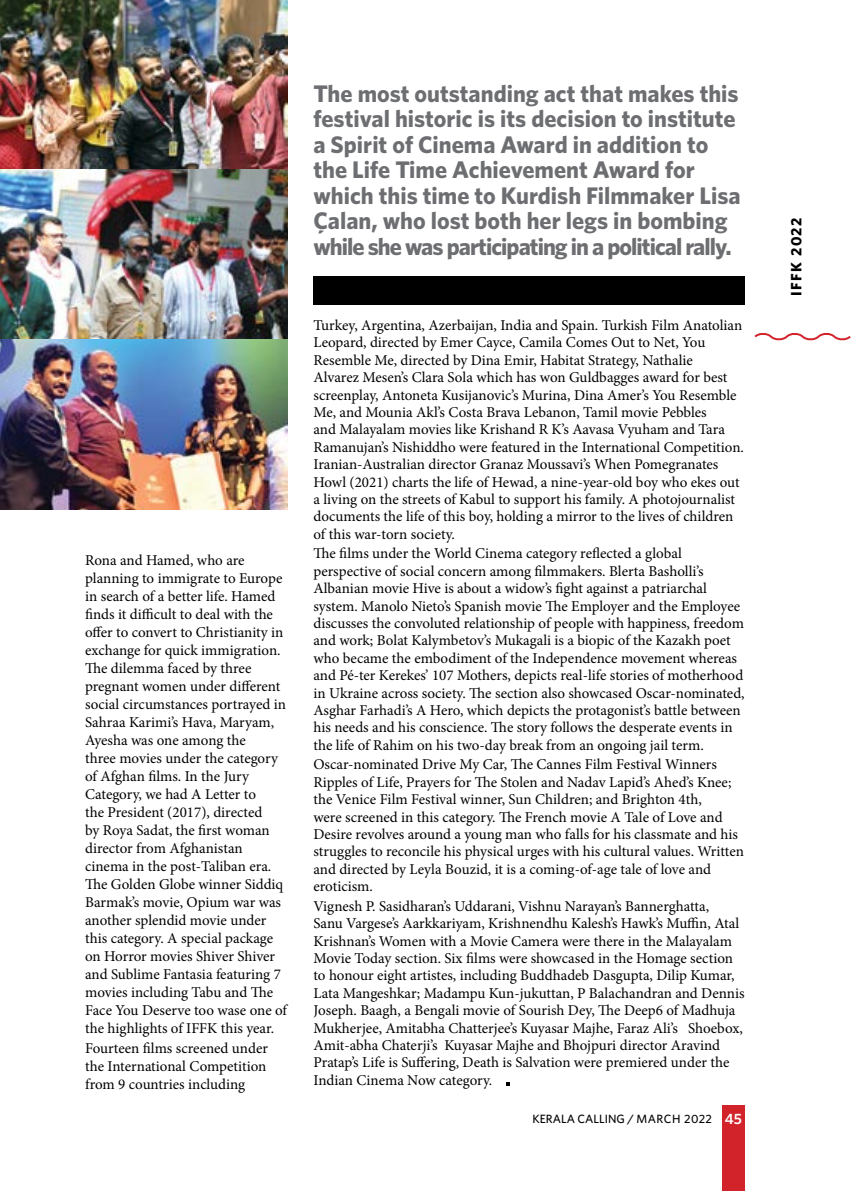
<style>
.page{position:relative;width:851px;height:1191px;background:#fff}
.page>*{position:absolute;margin:0;border:0;box-sizing:border-box;transform-origin:0 0}
.t1{font:700 24px/25.5px "Whitney";color:#6d6e71}
.t2{font:15px/17.4px "Minion Pro";color:#000}
.t3{font:700 15px "Whitney";letter-spacing:.1em;color:#000}
.t4{font:500 12px "Whitney";color:#000}
.s1{font-weight:600;font-size:15px;color:#fff}
</style>
<div class="page">
<svg style="left:754px;top:333px;width:96px;height:8px"></svg>
<div style="left:722px;top:1106px;width:22px;height:85px;background:#d2232a"></div>
<img style="left:0;top:0;width:288px;height:510px">
<div style="left:313px;top:276px;width:431px;height:29px;background:#000"></div>
<p class="t2" style="left:85px;top:551px;width:203px;line-height:18px">Rona and Hamed, who are planning to immigrate to Europe in search of a better life. Hamed finds it difficult to deal with the offer to convert to Christianity in exchange for quick immigration.<br>The dilemma faced by three pregnant women under different social circumstances portrayed in<br>Sahraa Karimi’s Hava, Maryam,<br>Ayesha was one among the<br>three movies under the category of Afghan films. In the Jury<br>Category, we had A Letter to<br>the President (2017), directed<br>by Roya Sadat, the first woman director from Afghanistan cinema in the post-Taliban era.<br>The Golden Globe winner Siddiq<br>Barmak’s movie, Opium war was another splendid movie under this category. A special package on Horror movies Shiver Shiver and Sublime Fantasia featuring 7 movies including Tabu and The<br>Face You Deserve too wase one of the highlights of IFFK this year.</p>
<p class="t2" style="left:85px;top:1039px;width:184px;line-height:18px;text-align:justify">Fourteen films screened under the International Competition from 9 countries including</p>
<p class="t1" style="left:313px;top:80px;width:429px">The most outstanding act that makes this festival historic is its decision to institute a Spirit of Cinema Award in addition to the Life Time Achievement Award for which this time to Kurdish Filmmaker Lisa Çalan, who lost both her legs in bombing while she was participating in a political rally.</p>
<p class="t2" style="left:313px;top:316px;width:432px">Turkey, Argentina, Azerbaijan, India and Spain. Turkish Film Anatolian Leopard, directed by Emer Cayce, Camila Comes Out to Net, You Resemble Me, directed by Dina Emir, Habitat Strategy, Nathalie<br>Alvarez Mesen’s Clara Sola which has won Guldbagges award for best screenplay, Antoneta Kusijanovic’s Murina, Dina Amer’s You Resemble Me, and Mounia Akl’s Costa Brava Lebanon, Tamil movie Pebbles<br>and Malayalam movies like Krishand R K’s Aavasa Vyuham and Tara Ramanujan’s Nishiddho were featured in the International Competition.<br>Iranian-Australian director Granaz Moussavi’s When Pomegranates Howl (2021) charts the life of Hewad, a nine-year-old boy who ekes out a living on the streets of Kabul to support his family. A photojournalist documents the life of this boy, holding a mirror to the lives of children of this war-torn society.</p>
<p class="t2" style="left:313px;top:545px;width:432px">The films under the World Cinema category reflected a global perspective of social concern among filmmakers. Blerta Basholli’s Albanian movie Hive is about a widow’s fight against a patriarchal system. Manolo Nieto’s Spanish movie The Employer and the Employee discusses the convoluted relationship of people with happiness, freedom and work; Bolat Kalymbetov’s Mukagali is a biopic of the Kazakh poet who became the embodiment of the Independence movement whereas and Pé-ter Kerekes’ 107 Mothers, depicts real-life stories of motherhood in Ukraine across society. The section also showcased Oscar-nominated, Asghar Farhadi’s A Hero, which depicts the protagonist’s battle between his needs and his conscience. The story follows the desperate events in the life of Rahim on his two-day break from an ongoing jail term.</p>
<p class="t2" style="left:313px;top:756px;width:432px">Oscar-nominated Drive My Car, The Cannes Film Festival Winners Ripples of Life, Prayers for The Stolen and Nadav Lapid’s Ahed’s Knee; the Venice Film Festival winner, Sun Children; and Brighton 4th,<br>were screened in this category. The French movie A Tale of Love and Desire revolves around a young man who falls for his classmate and his struggles to reconcile his physical urges with his cultural values. Written and directed by Leyla Bouzid, it is a coming-of-age tale of love and eroticism.</p>
<p class="t2" style="left:313px;top:897px;width:432px">Vignesh P. Sasidharan’s Uddarani, Vishnu Narayan’s Bannerghatta,<br>Sanu Vargese’s Aarkkariyam, Krishnendhu Kalesh’s Hawk’s Muffin, Atal Krishnan’s Women with a Movie Camera were there in the Malayalam Movie Today section. Six films were showcased in the Homage section to honour eight artistes, including Buddhadeb Dasgupta, Dilip Kumar, Lata Mangeshkar; Madampu Kun-jukuttan, P Balachandran and Dennis Joseph. Baagh, a Bengali movie of Sourish Dey, The Deep6 of Madhuja Mukherjee, Amitabha Chatterjee’s Kuyasar Majhe, Faraz Ali’s Shoebox, Amit-abha Chaterji’s Kuyasar Majhe and Bhojpuri director Aravind Pratap’s Life is Suffering, Death is Salvation were premiered under the Indian Cinema Now category.</p>
<p class="t4" style="left:532px;top:1111px;width:211px">KERALA CALLING / MARCH 2022 <span class="s1">45</span></p>
<p class="t3" style="left:787px;top:296px;width:80px;rotate:-90deg">IFFK 2022</p>
</div>
